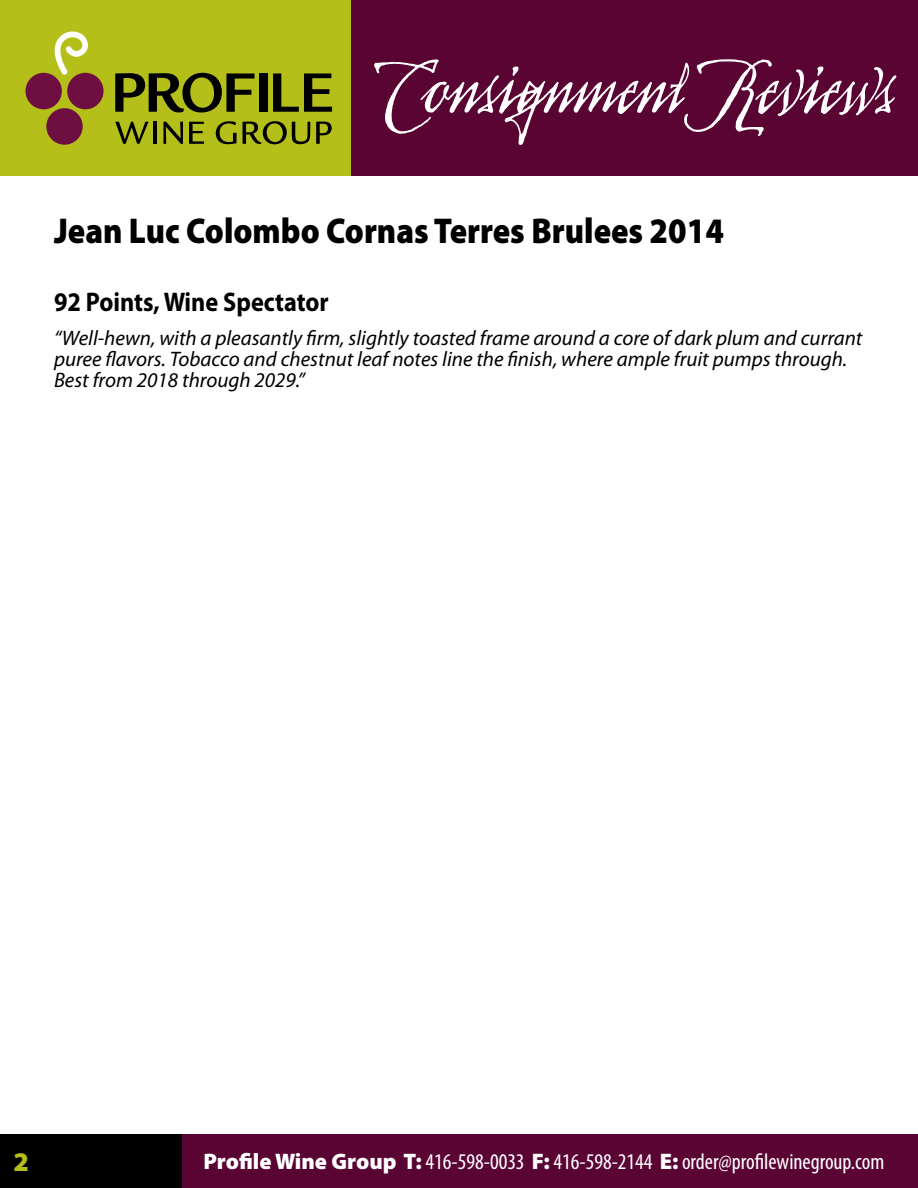
<style>
.page{position:relative;width:918px;height:1188px;background:#fff}
.page>*{position:absolute;margin:0;border:0;box-sizing:border-box;transform-origin:0 0}
.t1{font:112.5px "Arcana GMM Std Manuscript";color:#fff;scale:.75 1}
.t2{font:900 36px "Myriad Pro";color:#000;scale:.9 1}
.t3{font:700 27px "Myriad Pro";color:#000;scale:.9 1}
.t4{font:900 27px "Myriad Pro";color:#b4c019}
.t5{font:condensed 22.5px "Myriad Pro";color:#fff}
.t6{font:italic 21px/21px "Myriad Pro";color:#000}
.s1{font-weight:900;font-stretch:normal}
</style>
<div class="page">
<div style="left:0;top:0;width:351px;height:176px;background:#b4c019"></div>
<div style="left:178px;top:1134px;width:740px;height:54px;background:#5a0434"></div>
<div style="left:351px;top:0;width:567px;height:176px;background:#5a0434"></div>
<div style="left:0;top:1134px;width:181px;height:54px;background:#000"></div>
<svg style="left:115px;top:73px;width:140px;height:40px"></svg>
<div style="left:259px;top:73px;width:8px;height:39px;background:#000"></div>
<svg style="left:273px;top:73px;width:59px;height:39px"></svg>
<svg style="left:115px;top:122px;width:34px;height:22px"></svg>
<hr style="left:154px;top:122px;width:3px;height:22px;background:#000">
<svg style="left:163px;top:122px;width:20px;height:22px"></svg>
<svg style="left:189px;top:122px;width:15px;height:22px"></svg>
<svg style="left:216px;top:121px;width:21px;height:23px"></svg>
<svg style="left:243px;top:121px;width:67px;height:23px"></svg>
<svg style="left:316px;top:122px;width:16px;height:22px"></svg>
<div style="left:46px;top:108px;width:37px;height:37px;background:#6e0e41;border-radius:50%"></div>
<div style="left:26px;top:73px;width:36px;height:36px;background:#6e0e41;border-radius:50%"></div>
<div style="left:67px;top:73px;width:37px;height:36px;background:#6e0e41;border-radius:50%"></div>
<svg style="left:54px;top:32px;width:34px;height:43px"></svg>
<h1 class="t1" style="left:379px;top:33px;width:688px">Consignment Reviews</h1>
<h2 class="t2" style="left:54px;top:210px;width:746px">Jean Luc Colombo Cornas Terres Brulees 2014</h2>
<p class="t3" style="left:54px;top:284px;width:307px">92 Points, Wine Spectator</p>
<p class="t6" style="left:54px;top:327px;width:810px">“Well-hewn, with a pleasantly firm, slightly toasted frame around a core of dark plum and currant puree flavors. Tobacco and chestnut leaf notes line the finish, where ample fruit pumps through.<br>Best from 2018 through 2029.”</p>
<p class="t4" style="left:14px;top:1147px;width:17px">2</p>
<p class="t5" style="left:203px;top:1148px;width:682px"><span class="s1">Profile Wine Group T:</span> 416-598-0033 <span class="s1">F:</span> 416-598-2144 <span class="s1">E:</span> order@profilewinegroup.com</p>
</div>
